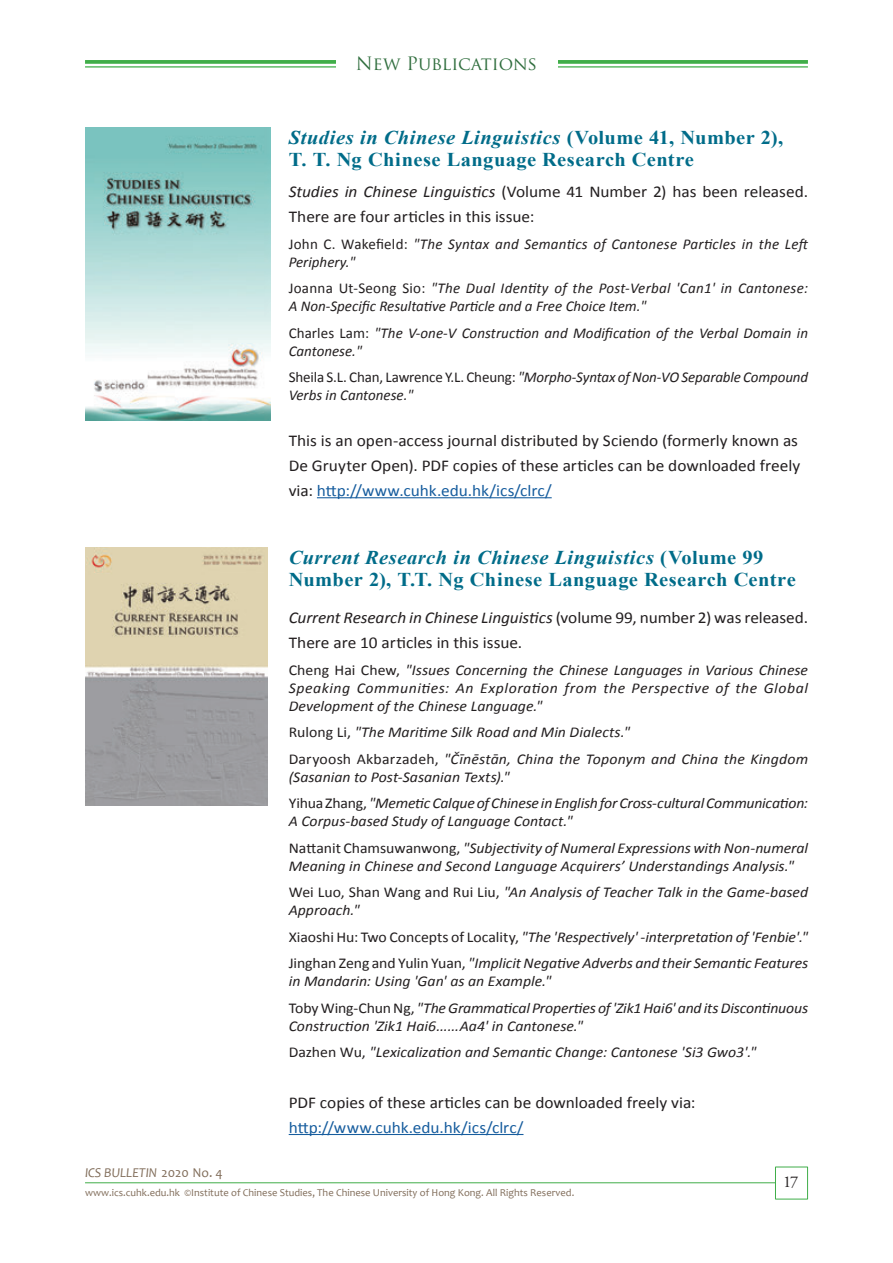
<style>
.page{position:relative;width:893px;height:1263px;background:#fff}
.page>*{position:absolute;margin:0;border:0;box-sizing:border-box;transform-origin:0 0}
.c_Book_hd{font:700 19.5px/22.5px "Times New Roman";letter-spacing:.02em;color:#006c89;scale:1.05 1}
.t1{font:18px "Trajan Pro";color:#306e3e}
.c_Book_body{font:16.5px/24.8px "Calibri";color:#231f20;scale:1.05 1}
.t2{font:16.5px "Adobe Garamond Pro";color:#231f20}
.c_Book_body-2{font:italic 15px/18px "Calibri";color:#231f20;scale:1.05 1}
.c_Book_body-3{font:italic 15px/18px "Calibri";color:#231f20}
.c_Book_body-4{font:italic 15px/18px "Calibri";letter-spacing:.02em;color:#231f20}
.t3{font:italic 13.5px "Candara";color:#816d5a}
.t4{font:10.5px "Candara";color:#816d5a}
.s1{font-style:italic}
.s2{font-style:normal}
.s3{color:#175d9e}
</style>
<div class="page">
<div style="left:775px;top:1166px;width:33px;height:33px;background:#fff;border:1px solid #40ae49"></div>
<hr style="left:85px;top:1182px;width:690px;height:1px;background:#40ae49">
<svg style="left:85px;top:60px;width:723px;height:4px;background:#4bb254"></svg>
<hr style="left:85px;top:66px;width:723px;height:2px;background:#40ae49">
<div style="left:335px;top:54px;width:222px;height:33px;background:#fff"></div>
<hr style="left:317px;top:497px;width:235px;height:1px;background:#175d9e">
<hr style="left:289px;top:1134px;width:234px;height:1px;background:#175d9e">
<img style="left:85px;top:547px;width:183px;height:259px">
<img style="left:85px;top:128px;width:186px;height:293px">
<p class="t1" style="left:356px;top:52px;width:183px">New Publications</p>
<p class="c_Book_hd" style="left:289px;top:126px;width:472px"><span class="s1">Studies in Chinese Linguistics</span> (Volume 41, Number 2),<br>T. T. Ng Chinese Language Research Centre</p>
<p class="c_Book_body" style="left:289px;top:180px;width:496px"><span class="s1">Studies in Chinese Linguistics</span> (Volume 41 Number 2) has been released.<br>There are four articles in this issue:</p>
<p class="c_Book_body-4" style="left:289px;top:234px;width:522px"><span class="s2">John C. Wakefield:</span> "The Syntax and Semantics of Cantonese Particles in the Left<br>Periphery."</p>
<p class="c_Book_body-3" style="left:289px;top:279px;width:521px"><span class="s2">Joanna Ut-Seong Sio:</span> "The Dual Identity of the Post-Verbal 'Can1' in Cantonese:<br>A Non-Specific Resultative Particle and a Free Choice Item."</p>
<p class="c_Book_body-3" style="left:289px;top:323px;width:521px"><span class="s2">Charles Lam:</span> "The V-one-V Construction and Modification of the Verbal Domain in<br>Cantonese."</p>
<p class="c_Book_body-3" style="left:289px;top:368px;width:521px"><span class="s2">Sheila S.L. Chan, Lawrence Y.L. Cheung:</span> "Morpho-Syntax of Non-VO Separable Compound<br>Verbs in Cantonese."</p>
<p class="c_Book_body" style="left:289px;top:429px;width:489px">This is an open-access journal distributed by Sciendo (formerly known as<br>De Gruyter Open). PDF copies of these articles can be downloaded freely via: <span class="s3">http://www.cuhk.edu.hk/ics/clrc/</span></p>
<p class="c_Book_hd" style="left:289px;top:545px;width:484px"><span class="s1">Current Research in Chinese Linguistics</span> (Volume 99<br>Number 2), T.T. Ng Chinese Language Research Centre</p>
<p class="c_Book_body" style="left:289px;top:605px;width:496px"><span class="s1">Current Research in Chinese Linguistics</span> (volume 99, number 2) was released.<br>There are 10 articles in this issue.</p>
<p class="c_Book_body-2" style="left:289px;top:660px;width:496px;text-align:justify"><span class="s2">Cheng Hai Chew,</span> "Issues Concerning the Chinese Languages in Various Chinese Speaking Communities: An Exploration from the Perspective of the Global Development of the Chinese Language."</p>
<p class="c_Book_body-2" style="left:289px;top:722px;width:327px"><span class="s2">Rulong Li,</span> "The Maritime Silk Road and Min Dialects."</p>
<p class="c_Book_body-2" style="left:289px;top:749px;width:496px"><span class="s2">Daryoosh Akbarzadeh,</span> "Čīnēstān, China the Toponym and China the Kingdom (Sasanian to Post-Sasanian Texts)."</p>
<p class="c_Book_body-2" style="left:289px;top:793px;width:496px"><span class="s2">Yihua Zhang,</span> "Memetic Calque of Chinese in English for Cross-cultural Communication:<br>A Corpus-based Study of Language Contact."</p>
<p class="c_Book_body-2" style="left:289px;top:838px;width:496px"><span class="s2">Nattanit Chamsuwanwong,</span> "Subjectivity of Numeral Expressions with Non-numeral<br>Meaning in Chinese and Second Language Acquirers’ Understandings Analysis."</p>
<p class="c_Book_body-2" style="left:289px;top:882px;width:496px"><span class="s2">Wei Luo, Shan Wang and Rui Liu,</span> "An Analysis of Teacher Talk in the Game-based<br>Approach."</p>
<p class="c_Book_body-2" style="left:289px;top:927px;width:496px"><span class="s2">Xiaoshi Hu: Two Concepts of Locality,</span> "The 'Respectively' -interpretation of 'Fenbie'."</p>
<p class="c_Book_body-2" style="left:289px;top:953px;width:496px"><span class="s2">Jinghan Zeng and Yulin Yuan,</span> "Implicit Negative Adverbs and their Semantic Features in Mandarin: Using 'Gan' as an Example."</p>
<p class="c_Book_body-2" style="left:289px;top:998px;width:496px"><span class="s2">Toby Wing-Chun Ng,</span> "The Grammatical Properties of 'Zik1 Hai6' and its Discontinuous<br>Construction 'Zik1 Hai6......Aa4' in Cantonese."</p>
<p class="c_Book_body-2" style="left:289px;top:1042px;width:447px"><span class="s2">Dazhen Wu,</span> "Lexicalization and Semantic Change: Cantonese 'Si3 Gwo3'."</p>
<p class="c_Book_body" style="left:289px;top:1090px;width:389px">PDF copies of these articles can be downloaded freely via: <span class="s3">http://www.cuhk.edu.hk/ics/clrc/</span></p>
<p class="t3" style="left:85px;top:1164px;width:139px">ICS BULLETIN <span class="s2">2020 No. 4</span></p>
<p class="t4" style="left:85px;top:1186px;width:491px">www.ics.cuhk.edu.hk ©Institute of Chinese Studies, The Chinese University of Hong Kong. All Rights Reserved.</p>
<p class="t2" style="left:783px;top:1172px;width:17px">17</p>
</div>
